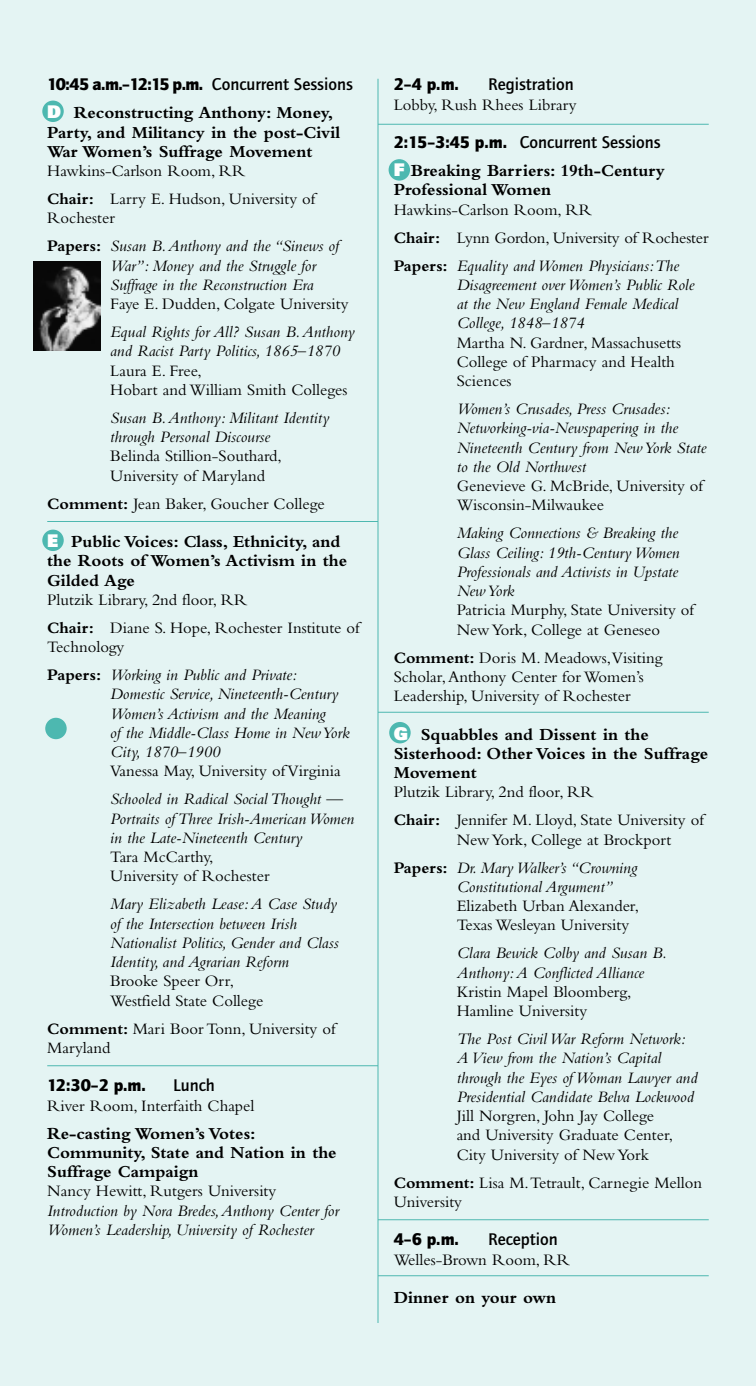
<style>
.page{position:relative;width:756px;height:1386px;background:#e4f4f3}
.page>*{position:absolute;margin:0;border:0;box-sizing:border-box;transform-origin:0 0}
.t1{font:700 17.5px/19.2px "Bembo";color:#000}
.t2{font:900 17.5px "Quay Itc T";letter-spacing:-.09em;color:#000}
.t3{font:700 17.5px "Quay Itc T";color:#000}
.t4{font:16.62px/19.2px "Bembo";color:#000}
.t5{font:italic 16.62px/19.2px "Bembo";color:#000}
.s1{font-weight:700}
.s2{font-family:"Univers";font-weight:900;color:#fff}
.s3{font-style:normal}
.s4{font-weight:700;font-style:normal}
.s5{font-weight:900}
.s6{font-style:italic}
</style>
<div class="page">
<div style="left:389px;top:722px;width:22px;height:21px;background:#4db8b0;border-radius:50%"></div>
<div style="left:389px;top:159px;width:21px;height:22px;background:#4db8b0;border-radius:50%"></div>
<div style="left:42px;top:530px;width:22px;height:21px;background:#4db8b0;border-radius:50%"></div>
<div style="left:42px;top:101px;width:22px;height:21px;background:#4db8b0;border-radius:50%"></div>
<div style="left:45px;top:718px;width:22px;height:21px;background:#4db8b0;border-radius:50%"></div>
<hr style="left:378px;top:79px;width:1px;height:1244px;background:#4db8b0">
<hr style="left:47px;top:521px;width:331px;height:1px;background:#4db8b0">
<hr style="left:47px;top:1065px;width:331px;height:1px;background:#4db8b0">
<hr style="left:378px;top:124px;width:331px;height:1px;background:#4db8b0">
<hr style="left:378px;top:712px;width:331px;height:1px;background:#4db8b0">
<hr style="left:378px;top:1219px;width:331px;height:1px;background:#4db8b0">
<hr style="left:378px;top:1275px;width:331px;height:1px;background:#4db8b0">
<img style="left:33px;top:262px;width:68px;height:89px">
<p class="t2" style="left:47px;top:78px;width:307px">10:45 a.m.–12:15 p.m. <span class="s1">Concurrent Sessions</span></p>
<p class="t1" style="left:47px;top:105px;width:295px"><span class="s2">D</span> Reconstructing Anthony: Money,<br>Party, and Militancy in the post-Civil<br>War Women’s Suffrage Movement</p>
<p class="t4" style="left:47px;top:159px;width:270px;line-height:28px">Hawkins-Carlson Room, RR<br><span class="s1">Chair:</span> Larry E. Hudson, University of</p>
<p class="t5" style="left:47px;top:206px;width:293px;line-height:28px"><span class="s3">Rochester<br></span><span class="s4">Papers:</span> Susan B.Anthony and the “Sinews of</p>
<p class="t5" style="left:110px;top:257px;width:207px">War”: Money and the Struggle for<br>Suffrage in the Reconstruction Era</p>
<p class="t4" style="left:110px;top:296px;width:240px">Faye E. Dudden, Colgate University</p>
<p class="t5" style="left:110px;top:324px;width:246px">Equal Rights for All? Susan B.Anthony and Racist Party Politics, 1865–1870</p>
<p class="t4" style="left:110px;top:362px;width:239px">Laura E. Free,<br>Hobart and William Smith Colleges</p>
<p class="t5" style="left:110px;top:410px;width:221px">Susan B.Anthony: Militant Identity through Personal Discourse</p>
<p class="t4" style="left:110px;top:448px;width:173px">Belinda Stillion-Southard,<br>University of Maryland</p>
<p class="t4" style="left:47px;top:495px;width:279px"><span class="s1">Comment:</span> Jean Baker, Goucher College</p>
<p class="t1" style="left:47px;top:534px;width:301px"><span class="s2">E</span> Public Voices: Class, Ethnicity, and the Roots of Women’s Activism in the<br>Gilded Age</p>
<p class="t4" style="left:47px;top:587px;width:314px;line-height:28px">Plutzik Library, 2nd floor, RR<br><span class="s1">Chair:</span> Diane S. Hope, Rochester Institute of</p>
<p class="t5" style="left:47px;top:635px;width:251px;line-height:28px"><span class="s3">Technology<br></span><span class="s4">Papers:</span> Working in Public and Private:</p>
<p class="t5" style="left:110px;top:686px;width:241px">Domestic Service, Nineteenth-Century<br>Women’s Activism and the Meaning<br>of the Middle-Class Home in New York<br>City, 1870–1900</p>
<p class="t4" style="left:110px;top:763px;width:232px">Vanessa May, University of Virginia</p>
<p class="t5" style="left:110px;top:791px;width:246px">Schooled in Radical Social Thought —<br>Portraits of Three Irish-American Women in the Late-Nineteenth Century</p>
<p class="t4" style="left:110px;top:849px;width:161px">Tara McCarthy,<br>University of Rochester</p>
<p class="t5" style="left:110px;top:896px;width:230px">Mary Elizabeth Lease:A Case Study of the Intersection between Irish Nationalist Politics, Gender and Class Identity, and Agrarian Reform</p>
<p class="t4" style="left:110px;top:973px;width:155px">Brooke Speer Orr,<br>Westfield State College</p>
<p class="t4" style="left:47px;top:1020px;width:290px"><span class="s1">Comment:</span> Mari Boor Tonn, University of<br>Maryland</p>
<p class="t2" style="left:47px;top:1079px;width:100px">12:30–2 p.m.</p>
<p class="t3" style="left:173px;top:1079px;width:43px">Lunch</p>
<p class="t4" style="left:47px;top:1097px;width:209px">River Room, Interfaith Chapel</p>
<p class="t1" style="left:47px;top:1125px;width:291px">Re-casting Women’s Votes:<br>Community, State and Nation in the<br>Suffrage Campaign</p>
<p class="t4" style="left:47px;top:1183px;width:231px">Nancy Hewitt, Rutgers University</p>
<p class="t5" style="left:47px;top:1202px;width:293px">Introduction by Nora Bredes,Anthony Center for<br>Women’s Leadership, University of Rochester</p>
<p class="t2" style="left:394px;top:78px;width:67px">2–4 p.m.</p>
<p class="t3" style="left:488px;top:78px;width:87px">Registration</p>
<p class="t4" style="left:394px;top:96px;width:184px">Lobby, Rush Rhees Library</p>
<p class="t3" style="left:394px;top:136px;width:268px"><span class="s5">2:15–3:45 p.m.</span> Concurrent Sessions</p>
<p class="t1" style="left:394px;top:163px;width:273px"><span class="s2">F</span> Breaking Barriers: 19th-Century<br>Professional Women</p>
<p class="t4" style="left:394px;top:197px;width:316px;line-height:28px">Hawkins-Carlson Room, RR<br><span class="s1">Chair:</span> Lynn Gordon, University of Rochester<br><span class="s1">Papers:</span> <span class="s6">Equality and Women Physicians:The</span></p>
<p class="t5" style="left:457px;top:277px;width:239px">Disagreement over Women’s Public Role at the New England Female Medical<br>College, 1848–1874</p>
<p class="t4" style="left:457px;top:334px;width:226px">Martha N. Gardner, Massachusetts<br>College of Pharmacy and Health<br>Sciences</p>
<p class="t5" style="left:457px;top:401px;width:251px">Women’s Crusades, Press Crusades:<br>Networking-via-Newspapering in the Nineteenth Century from New York State to the Old Northwest</p>
<p class="t4" style="left:457px;top:478px;width:248px">Genevieve G. McBride, University of<br>Wisconsin-Milwaukee</p>
<p class="t5" style="left:457px;top:525px;width:224px;text-align:justify">Making Connections &amp; Breaking the Glass Ceiling: 19th-Century Women Professionals and Activists in Upstate New York</p>
<p class="t4" style="left:457px;top:602px;width:239px">Patricia Murphy, State University of<br>New York, College at Geneseo</p>
<p class="t4" style="left:394px;top:649px;width:270px"><span class="s1">Comment:</span> Doris M. Meadows,Visiting<br>Scholar,Anthony Center for Women’s<br>Leadership, University of Rochester</p>
<p class="t1" style="left:394px;top:726px;width:316px"><span class="s2">G</span> Squabbles and Dissent in the<br>Sisterhood: Other Voices in the Suffrage<br>Movement</p>
<p class="t4" style="left:394px;top:780px;width:312px;line-height:28px">Plutzik Library, 2nd floor, RR<br><span class="s1">Chair:</span> Jennifer M. Lloyd, State University of</p>
<p class="t4" style="left:394px;top:827px;width:279px;line-height:28px;text-indent:63px">New York, College at Brockport<br><span class="s1">Papers:</span> <span class="s6">Dr. Mary Walker’s “Crowning</span></p>
<p class="t5" style="left:457px;top:879px;width:158px">Constitutional Argument”</p>
<p class="t4" style="left:457px;top:898px;width:184px">Elizabeth Urban Alexander,<br>Texas Wesleyan University</p>
<p class="t5" style="left:457px;top:945px;width:212px">Clara Bewick Colby and Susan B.<br>Anthony:A Conflicted Alliance</p>
<p class="t4" style="left:457px;top:984px;width:176px">Kristin Mapel Bloomberg,<br>Hamline University</p>
<p class="t5" style="left:457px;top:1031px;width:242px">The Post Civil War Reform Network:<br>A View from the Nation’s Capital through the Eyes of Woman Lawyer and Presidential Candidate Belva Lockwood</p>
<p class="t4" style="left:457px;top:1108px;width:218px">Jill Norgren, John Jay College and University Graduate Center,<br>City University of New York</p>
<p class="t4" style="left:394px;top:1174px;width:310px"><span class="s1">Comment:</span> Lisa M.Tetrault, Carnegie Mellon<br>University</p>
<p class="t2" style="left:394px;top:1233px;width:67px">4–6 p.m.</p>
<p class="t3" style="left:488px;top:1233px;width:71px">Reception</p>
<p class="t4" style="left:394px;top:1251px;width:178px">Welles-Brown Room, RR</p>
<p class="t1" style="left:394px;top:1290px;width:164px">Dinner on your own</p>
</div>
